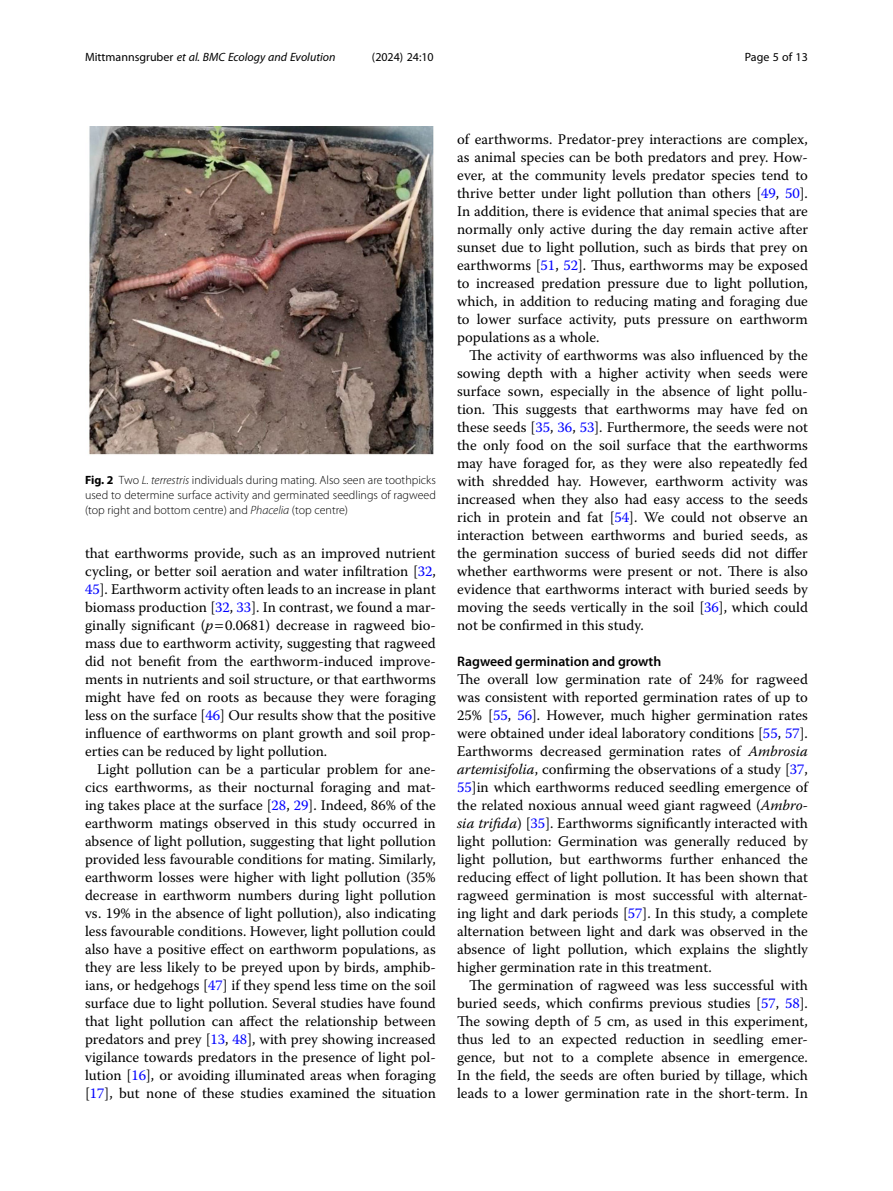
<style>
.page{position:relative;width:893px;height:1191px;background:#fff}
.page>*{position:absolute;margin:0;border:0;box-sizing:border-box;transform-origin:0 0}
.Body_Text_Indent{font:14.7px/18px "Warnock Pro";color:#000;text-align:justify}
.Body_Text{font:14.7px/18px "Warnock Pro";color:#000;text-align:justify}
.Head_2{font:600 13.8px "Myriad Pro";color:#000}
.Figure_Caption{font:300 12px/15px "Myriad Pro";color:#000;text-align:justify}
.t1{font:italic 12px "Myriad Pro";color:#000}
.t2{font:12px "Myriad Pro";color:#000}
.s1{font-style:normal}
.s2{font-weight:700}
.s3{font-style:italic}
.s4{color:#00f}
</style>
<div class="page">
<img style="left:89px;top:126px;width:345px;height:329px">
<p class="t1" style="left:85px;top:50px;width:252px"><span class="s1">Mittmannsgruber</span> et al. BMC Ecology and Evolution</p>
<p class="t2" style="left:372px;top:50px;width:63px">(2024) 24:10</p>
<p class="t2" style="left:745px;top:50px;width:65px">Page 5 of 13</p>
<p class="Figure_Caption" style="left:85px;top:473px;width:352px"><span class="s2">Fig. 2</span> Two <span class="s3">L. terrestris</span> individuals during mating. Also seen are toothpicks used to determine surface activity and germinated seedlings of ragweed (top right and bottom centre) and <span class="s3">Phacelia</span> (top centre)</p>
<p class="Body_Text" style="left:85px;top:544px;width:352px">that earthworms provide, such as an improved nutrient cycling, or better soil aeration and water infiltration [<span class="s4">32</span>, <span class="s4">45</span>]. Earthworm activity often leads to an increase in plant biomass production [<span class="s4">32</span>, <span class="s4">33</span>]. In contrast, we found a mar&shy;ginally significant (<span class="s3">p</span> 0.0681) decrease in ragweed bio&shy;mass due to earthworm activity, suggesting that ragweed did not benefit from the earthworm-induced improve&shy;ments in nutrients and soil structure, or that earthworms might have fed on roots as because they were foraging less on the surface [<span class="s4">46</span>] Our results show that the positive influence of earthworms on plant growth and soil prop&shy;erties can be reduced by light pollution.</p>
<p class="Body_Text_Indent" style="left:85px;top:760px;width:352px;text-indent:12px">Light pollution can be a particular problem for ane&shy;cics earthworms, as their nocturnal foraging and mat&shy;ing takes place at the surface [<span class="s4">28</span>, <span class="s4">29</span>]. Indeed, 86% of the earthworm matings observed in this study occurred in absence of light pollution, suggesting that light pollution provided less favourable conditions for mating. Similarly, earthworm losses were higher with light pollution (35% decrease in earthworm numbers during light pollution vs. 19% in the absence of light pollution), also indicating less favourable conditions. However, light pollution could also have a positive effect on earthworm populations, as they are less likely to be preyed upon by birds, amphib&shy;ians, or hedgehogs [<span class="s4">47</span>] if they spend less time on the soil surface due to light pollution. Several studies have found that light pollution can affect the relationship between predators and prey [<span class="s4">13</span>, <span class="s4">48</span>], with prey showing increased vigilance towards predators in the presence of light pol&shy;lution [<span class="s4">16</span>], or avoiding illuminated areas when foraging [<span class="s4">17</span>], but none of these studies examined the situation</p>
<p class="Body_Text_Indent" style="left:457px;top:130px;width:352px">of earthworms. Predator-prey interactions are complex, as animal species can be both predators and prey. How&shy;ever, at the community levels predator species tend to thrive better under light pollution than others [<span class="s4">49</span>, <span class="s4">50</span>].<br>In addition, there is evidence that animal species that are normally only active during the day remain active after sunset due to light pollution, such as birds that prey on earthworms [<span class="s4">51</span>, <span class="s4">52</span>]. Thus, earthworms may be exposed to increased predation pressure due to light pollution, which, in addition to reducing mating and foraging due to lower surface activity, puts pressure on earthworm populations as a whole.</p>
<p class="Body_Text_Indent" style="left:457px;top:346px;width:352px;text-indent:12px">The activity of earthworms was also influenced by the sowing depth with a higher activity when seeds were surface sown, especially in the absence of light pollu&shy;tion. This suggests that earthworms may have fed on these seeds [<span class="s4">35</span>, <span class="s4">36</span>, <span class="s4">53</span>]. Furthermore, the seeds were not the only food on the soil surface that the earthworms may have foraged for, as they were also repeatedly fed with shredded hay. However, earthworm activity was increased when they also had easy access to the seeds rich in protein and fat [<span class="s4">54</span>]. We could not observe an interaction between earthworms and buried seeds, as the germination success of buried seeds did not differ whether earthworms were present or not. There is also evidence that earthworms interact with buried seeds by moving the seeds vertically in the soil [<span class="s4">36</span>], which could not be confirmed in this study.</p>
<p class="Head_2" style="left:457px;top:653px;width:206px">Ragweed germination and growth</p>
<p class="Body_Text" style="left:457px;top:670px;width:352px">The overall low germination rate of 24% for ragweed was consistent with reported germination rates of up to 25% [<span class="s4">55</span>, <span class="s4">56</span>]. However, much higher germination rates were obtained under ideal laboratory conditions [<span class="s4">55</span>, <span class="s4">57</span>].<br>Earthworms decreased germination rates of <span class="s3">Ambrosia artemisifolia</span>, confirming the observations of a study [<span class="s4">37</span>, <span class="s4">55</span>]in which earthworms reduced seedling emergence of the related noxious annual weed giant ragweed (<span class="s3">Ambro&shy;sia trifida</span>) [<span class="s4">35</span>]. Earthworms significantly interacted with light pollution: Germination was generally reduced by light pollution, but earthworms further enhanced the reducing effect of light pollution. It has been shown that ragweed germination is most successful with alternat&shy;ing light and dark periods [<span class="s4">57</span>]. In this study, a complete alternation between light and dark was observed in the absence of light pollution, which explains the slightly higher germination rate in this treatment.</p>
<p class="Body_Text_Indent" style="left:457px;top:976px;width:352px;text-indent:12px">The germination of ragweed was less successful with buried seeds, which confirms previous studies [<span class="s4">57</span>, <span class="s4">58</span>].<br>The sowing depth of 5 cm, as used in this experiment, thus led to an expected reduction in seedling emer&shy;gence, but not to a complete absence in emergence.<br>In the field, the seeds are often buried by tillage, which leads to a lower germination rate in the short-term. In</p>
</div>
